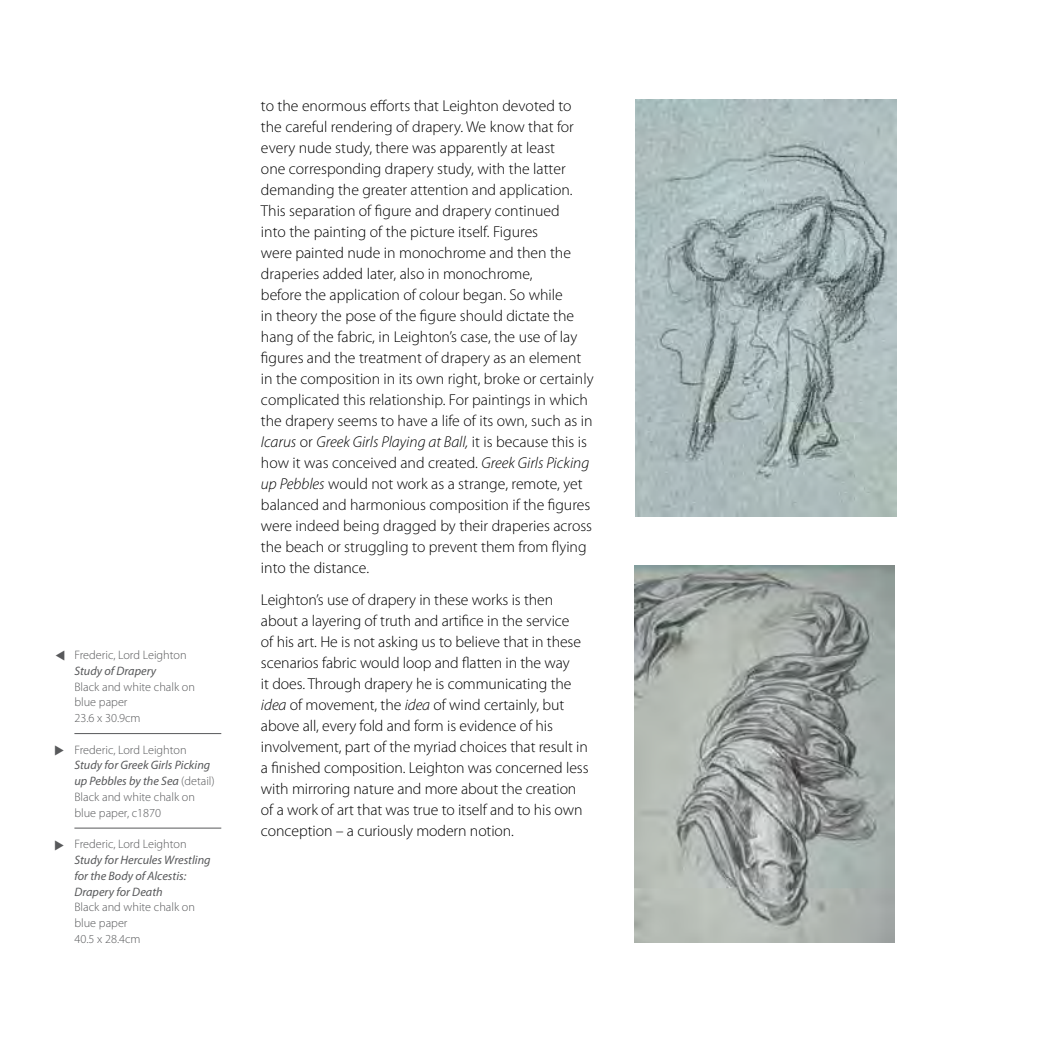
<style>
.page{position:relative;width:1042px;height:1042px;background:#fff}
.page>*{position:absolute;margin:0;border:0;box-sizing:border-box;transform-origin:0 0}
.t1{font:300 15.75px/21px "Myriad Pro";color:#000}
.t2{font:300 12.25px/15.8px "Myriad Pro";color:#58595b}
.t3{font:italic 12.25px/15.8px "Myriad Pro";color:#58595b}
.s1{font-weight:400;font-style:italic}
.s2{font-style:italic}
</style>
<div class="page">
<img style="left:634px;top:566px;width:260px;height:377px">
<img style="left:635px;top:99px;width:261px;height:417px">
<hr style="left:74px;top:733px;width:147px;height:1px;background:#58595b">
<hr style="left:74px;top:828px;width:147px;height:1px;background:#58595b">
<p class="t2" style="left:74px;top:647px;width:114px">Frederic, Lord Leighton</p>
<p class="t3" style="left:74px;top:663px;width:83px">Study of Drapery</p>
<p class="t2" style="left:74px;top:678px;width:122px">Black and white chalk on blue paper<br>23.6 x 30.9cm</p>
<p class="t2" style="left:74px;top:741px;width:114px">Frederic, Lord Leighton</p>
<p class="t2" style="left:74px;top:757px;width:142px"><span class="s1">Study for Greek Girls Picking up Pebbles by the Sea</span> (detail)<br>Black and white chalk on blue paper, c1870</p>
<p class="t2" style="left:74px;top:836px;width:114px">Frederic, Lord Leighton</p>
<p class="t3" style="left:74px;top:852px;width:138px">Study for Hercules Wrestling for the Body of Alcestis:<br>Drapery for Death</p>
<p class="t2" style="left:74px;top:899px;width:122px">Black and white chalk on blue paper<br>40.5 x 28.4cm</p>
<p class="t1" style="left:261px;top:95px;width:334px">to the enormous efforts that Leighton devoted to the careful rendering of drapery. We know that for every nude study, there was apparently at least<br>one corresponding drapery study, with the latter demanding the greater attention and application.<br>This separation of figure and drapery continued<br>into the painting of the picture itself. Figures<br>were painted nude in monochrome and then the draperies added later, also in monochrome,<br>before the application of colour began. So while<br>in theory the pose of the figure should dictate the hang of the fabric, in Leighton’s case, the use of lay figures and the treatment of drapery as an element in the composition in its own right, broke or certainly complicated this relationship. For paintings in which the drapery seems to have a life of its own, such as in <span class="s2">Icarus</span> or <span class="s2">Greek Girls Playing at Ball,</span> it is because this is how it was conceived and created. <span class="s2">Greek Girls Picking up Pebbles</span> would not work as a strange, remote, yet balanced and harmonious composition if the figures were indeed being dragged by their draperies across the beach or struggling to prevent them from flying into the distance.</p>
<p class="t1" style="left:261px;top:589px;width:329px">Leighton’s use of drapery in these works is then about a layering of truth and artifice in the service<br>of his art. He is not asking us to believe that in these scenarios fabric would loop and flatten in the way<br>it does. Through drapery he is communicating the <span class="s2">idea</span> of movement, the <span class="s2">idea</span> of wind certainly, but above all, every fold and form is evidence of his involvement, part of the myriad choices that result in a finished composition. Leighton was concerned less with mirroring nature and more about the creation of a work of art that was true to itself and to his own conception – a curiously modern notion.</p>
</div>
